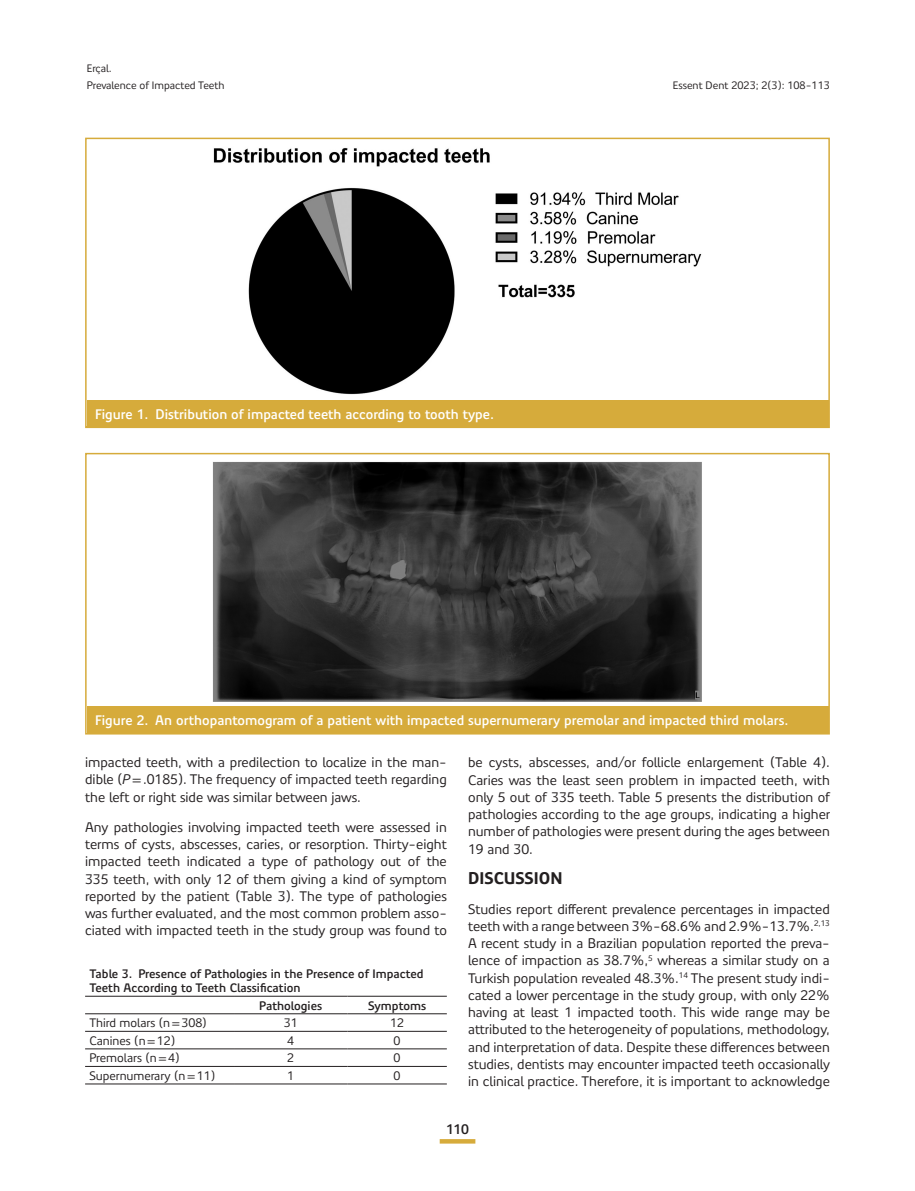
<style>
.page{position:relative;width:915px;height:1191px;background:#fff}
.page>*{position:absolute;margin:0;border:0;box-sizing:border-box;transform-origin:0 0}
.t1{font:16.5px "Precious Sans Two Regular 12";color:#231f20}
.t2{font:13.5px/17.2px "Precious Sans Two Regular 2";color:#231f20;text-align:justify}
.t3{font:13.5px "Precious Sans Two Regular 10";color:#fff}
.t4{font:13.5px "Precious Sans Two Regular 10";color:#231f20}
.t5{font:12px/14.4px "Precious Sans Two Regular 10";color:#231f20}
.t6{font:12px "Precious Sans Two Regular 2";color:#231f20}
.t7{font:10.5px/16.8px "Precious Sans Two Regular 2";color:#231f20}
.s1{font-family:"Precious Sans Two Regular 5"}
.s2{font-family:"STIX General"}
</style>
<div class="page">
<svg style="left:439px;top:1139px;width:36px;height:4px"></svg>
<div style="left:87px;top:706px;width:741px;height:28px;background:#d6ab3b"></div>
<img style="left:213px;top:462px;width:489px;height:240px">
<div style="left:85px;top:453px;width:744px;height:281px;border:2px solid #d6ab3b"></div>
<hr style="left:85px;top:996px;width:149px;height:1px;background:#231f20">
<hr style="left:234px;top:996px;width:113px;height:1px;background:#231f20">
<hr style="left:347px;top:996px;width:99px;height:1px;background:#231f20">
<hr style="left:85px;top:1013px;width:149px;height:1px;background:#231f20">
<hr style="left:234px;top:1013px;width:113px;height:1px;background:#231f20">
<hr style="left:347px;top:1013px;width:99px;height:1px;background:#231f20">
<hr style="left:85px;top:1031px;width:149px;height:1px;background:#231f20">
<hr style="left:234px;top:1031px;width:113px;height:1px;background:#231f20">
<hr style="left:347px;top:1031px;width:99px;height:1px;background:#231f20">
<hr style="left:85px;top:1048px;width:149px;height:1px;background:#231f20">
<hr style="left:234px;top:1048px;width:113px;height:1px;background:#231f20">
<hr style="left:347px;top:1048px;width:99px;height:1px;background:#231f20">
<hr style="left:85px;top:1066px;width:149px;height:1px;background:#231f20">
<hr style="left:85px;top:1083px;width:149px;height:1px;background:#231f20">
<hr style="left:234px;top:1066px;width:113px;height:1px;background:#231f20">
<hr style="left:234px;top:1083px;width:113px;height:1px;background:#231f20">
<hr style="left:347px;top:1066px;width:99px;height:1px;background:#231f20">
<hr style="left:347px;top:1083px;width:99px;height:1px;background:#231f20">
<div style="left:87px;top:400px;width:741px;height:28px;background:#d6ab3b"></div>
<img style="left:213px;top:148px;width:489px;height:247px">
<div style="left:85px;top:138px;width:744px;height:290px;border:2px solid #d6ab3b"></div>
<p class="t7" style="left:87px;top:60px;width:139px">Erçal.<br>Prevalence of Impacted Teeth</p>
<p class="t3" style="left:95px;top:405px;width:400px">Figure 1. Distribution of impacted teeth according to tooth type.</p>
<p class="t7" style="left:672px;top:77px;width:158px">Essent Dent 2023; 2(3): 108-113</p>
<p class="t3" style="left:95px;top:711px;width:694px">Figure 2. An orthopantomogram of a patient with impacted supernumerary premolar and impacted third molars.</p>
<p class="t2" style="left:85px;top:754px;width:363px">impacted teeth, with a predilection to localize in the man&shy;dible (<span class="s1">P</span><span class="s2">=</span>.0185). The frequency of impacted teeth regarding the left or right side was similar between jaws.</p>
<p class="t2" style="left:85px;top:818px;width:363px">Any pathologies involving impacted teeth were assessed in terms of cysts, abscesses, caries, or resorption. Thirty-eight impacted teeth indicated a type of pathology out of the 335 teeth, with only 12 of them giving a kind of symptom reported by the patient (Table 3). The type of pathologies was further evaluated, and the most common problem asso&shy;ciated with impacted teeth in the study group was found to</p>
<p class="t5" style="left:89px;top:966px;width:335px">Table 3. Presence of Pathologies in the Presence of Impacted<br>Teeth According to Teeth Classification</p>
<p class="t5" style="left:259px;top:998px;width:64px">Pathologies</p>
<p class="t5" style="left:368px;top:998px;width:59px">Symptoms</p>
<p class="t6" style="left:89px;top:1015px;width:119px">Third molars (n<span class="s2">=</span>308)</p>
<p class="t6" style="left:284px;top:1015px;width:15px">31</p>
<p class="t6" style="left:390px;top:1015px;width:15px">12</p>
<p class="t6" style="left:89px;top:1032px;width:87px">Canines (n<span class="s2">=</span>12)</p>
<p class="t6" style="left:287px;top:1032px;width:8px">4</p>
<p class="t6" style="left:393px;top:1032px;width:8px">0</p>
<p class="t6" style="left:89px;top:1050px;width:92px">Premolars (n<span class="s2">=</span>4)</p>
<p class="t6" style="left:287px;top:1050px;width:8px">2</p>
<p class="t6" style="left:393px;top:1050px;width:8px">0</p>
<p class="t6" style="left:89px;top:1067px;width:127px">Supernumerary (n<span class="s2">=</span>11)</p>
<p class="t6" style="left:287px;top:1067px;width:8px">1</p>
<p class="t6" style="left:393px;top:1067px;width:8px">0</p>
<p class="t2" style="left:468px;top:754px;width:363px">be cysts, abscesses, and/or follicle enlargement (Table 4).<br>Caries was the least seen problem in impacted teeth, with only 5 out of 335 teeth. Table 5 presents the distribution of pathologies according to the age groups, indicating a higher number of pathologies were present during the ages between 19 and 30.</p>
<p class="t1" style="left:468px;top:866px;width:96px">DISCUSSION</p>
<p class="t2" style="left:468px;top:900px;width:363px">Studies report different prevalence percentages in impacted teeth with a range between 3%-68.6% and 2.9%-13.7%.<sup>2,13<br></sup>A recent study in a Brazilian population reported the preva&shy;lence of impaction as 38.7%,<sup>5</sup> whereas a similar study on a Turkish population revealed 48.3%.<sup>14</sup> The present study indi&shy;cated a lower percentage in the study group, with only 22% having at least 1 impacted tooth. This wide range may be attributed to the heterogeneity of populations, methodology, and interpretation of data. Despite these differences between studies, dentists may encounter impacted teeth occasionally in clinical practice. Therefore, it is important to acknowledge</p>
<p class="t4" style="left:446px;top:1120px;width:24px">110</p>
</div>
